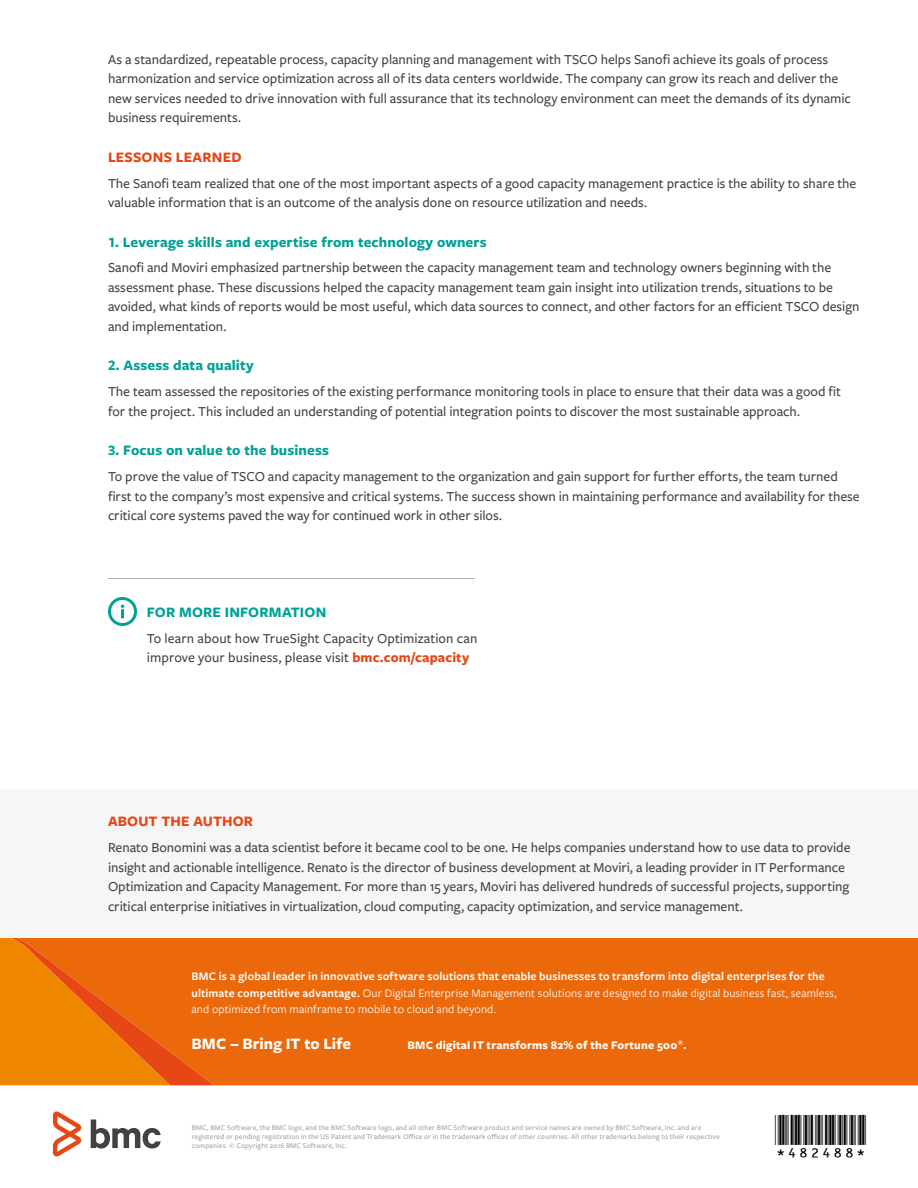
<style>
.page{position:relative;width:918px;height:1188px;background:#fff}
.page>*{position:absolute;margin:0;border:0;box-sizing:border-box;transform-origin:0 0}
.t1{font:30px "BC39 HI Tall HR";color:#000}
.t2{font:700 16.5px "Freight Sans Pro";letter-spacing:.005em;color:#fff}
.t3{font:700 15px "Freight Sans Pro";letter-spacing:.01em;color:#00a196}
.t4{font:700 15px "Freight Sans Pro";letter-spacing:.01em;color:#e64715}
.t5{font:500 14.25px/19.5px "Freight Sans Pro";color:#444140}
.t6{font:600 12px/16.5px "Freight Sans Pro";letter-spacing:.015em;color:#fff}
.t7{font:500 12px/16.5px "Freight Sans Pro";letter-spacing:.015em;color:#fff}
.t8{font:700 12px "Freight Sans Pro";letter-spacing:.015em;color:#fff}
.t9{font:500 7.5px/9px "Freight Sans Pro";letter-spacing:.02em;color:#9c9e9f}
.s1{font-weight:700;color:#e64715}
.s2{font-weight:400}
</style>
<div class="page">
<svg style="left:91px;top:1119px;width:70px;height:30px"></svg>
<svg style="left:53px;top:1111px;width:28px;height:46px"></svg>
<div style="left:214px;top:938px;width:704px;height:147px;background:#eb690b"></div>
<svg style="left:0;top:938px;width:214px;height:147px;background:#ec7207"></svg>
<div style="left:108px;top:597px;width:29px;height:29px;border:3px solid #00a196;border-radius:50%"></div>
<svg style="left:121px;top:605px;width:3px;height:13px"></svg>
<hr style="left:108px;top:578px;width:367px;height:1px;background:#b1b1af">
<div style="left:0;top:789px;width:918px;height:149px;background:#f6f6f6"></div>
<p class="t5" style="left:108px;top:49px;width:745px">As a standardized, repeatable process, capacity planning and management with TSCO helps Sanofi achieve its goals of process harmonization and service optimization across all of its data centers worldwide. The company can grow its reach and deliver the new services needed to drive innovation with full assurance that its technology environment can meet the demands of its dynamic business requirements.</p>
<p class="t4" style="left:108px;top:146px;width:135px">LESSONS LEARNED</p>
<p class="t5" style="left:108px;top:173px;width:750px">The Sanofi team realized that one of the most important aspects of a good capacity management practice is the ability to share the valuable information that is an outcome of the analysis done on resource utilization and needs.</p>
<p class="t3" style="left:108px;top:231px;width:380px">1. Leverage skills and expertise from technology owners</p>
<p class="t5" style="left:108px;top:258px;width:753px">Sanofi and Moviri emphasized partnership between the capacity management team and technology owners beginning with the assessment phase. These discussions helped the capacity management team gain insight into utilization trends, situations to be avoided, what kinds of reports would be most useful, which data sources to connect, and other factors for an efficient TSCO design and implementation.</p>
<p class="t3" style="left:108px;top:355px;width:147px">2. Assess data quality</p>
<p class="t5" style="left:108px;top:381px;width:735px">The team assessed the repositories of the existing performance monitoring tools in place to ensure that their data was a good fit for the project. This included an understanding of potential integration points to discover the most sustainable approach.</p>
<p class="t3" style="left:108px;top:440px;width:223px">3. Focus on value to the business</p>
<p class="t5" style="left:108px;top:466px;width:753px">To prove the value of TSCO and capacity management to the organization and gain support for further efforts, the team turned first to the company’s most expensive and critical systems. The success shown in maintaining performance and availability for these critical core systems paved the way for continued work in other silos.</p>
<p class="t3" style="left:147px;top:602px;width:181px">FOR MORE INFORMATION</p>
<p class="t5" style="left:147px;top:628px;width:332px">To learn about how TrueSight Capacity Optimization can improve your business, please visit <span class="s1">bmc.com/capacity</span></p>
<p class="t4" style="left:108px;top:811px;width:147px">ABOUT THE AUTHOR</p>
<p class="t5" style="left:108px;top:837px;width:744px">Renato Bonomini was a data scientist before it became cool to be one. He helps companies understand how to use data to provide insight and actionable intelligence. Renato is the director of business development at Moviri, a leading provider in IT Performance Optimization and Capacity Management. For more than 15 years, Moviri has delivered hundreds of successful projects, supporting critical enterprise initiatives in virtualization, cloud computing, capacity optimization, and service management.</p>
<p class="t6" style="left:191px;top:968px;width:647px">BMC is a global leader in innovative software solutions that enable businesses to transform into digital enterprises for the ultimate competitive advantage. <span class="s2">Our Digital Enterprise Management solutions are designed to make digital business fast, seamless, and optimized from mainframe to mobile to cloud and beyond.</span></p>
<p class="t2" style="left:191px;top:1033px;width:161px">BMC – Bring IT to Life</p>
<p class="t8" style="left:407px;top:1037px;width:281px">BMC digital IT transforms 82% of the Fortune 500<sup>®</sup>.</p>
<p class="t7" style="left:216px;top:971px;width:581px">advantage. We have worked with thousands of leading companies to create and deliver powerful IT management services. From mainframe to cloud to mobile, we pair high-speed digital innovation with robust IT industrialization—</p>
<p class="t8" style="left:216px;top:1044px;width:123px">BMC – Bring IT to Life.</p>
<p class="t9" style="left:192px;top:1123px;width:529px">BMC, BMC Software, the BMC logo, and the BMC Software logo, and all other BMC Software product and service names are owned by BMC Software, Inc. and are registered or pending registration in the US Patent and Trademark Office or in the trademark offices of other countries. All other trademarks belong to their respective companies. © Copyright 2016 BMC Software, Inc.</p>
<h1 class="t1" style="left:775px;top:1107px;width:93px">*482488*</h1>
</div>
